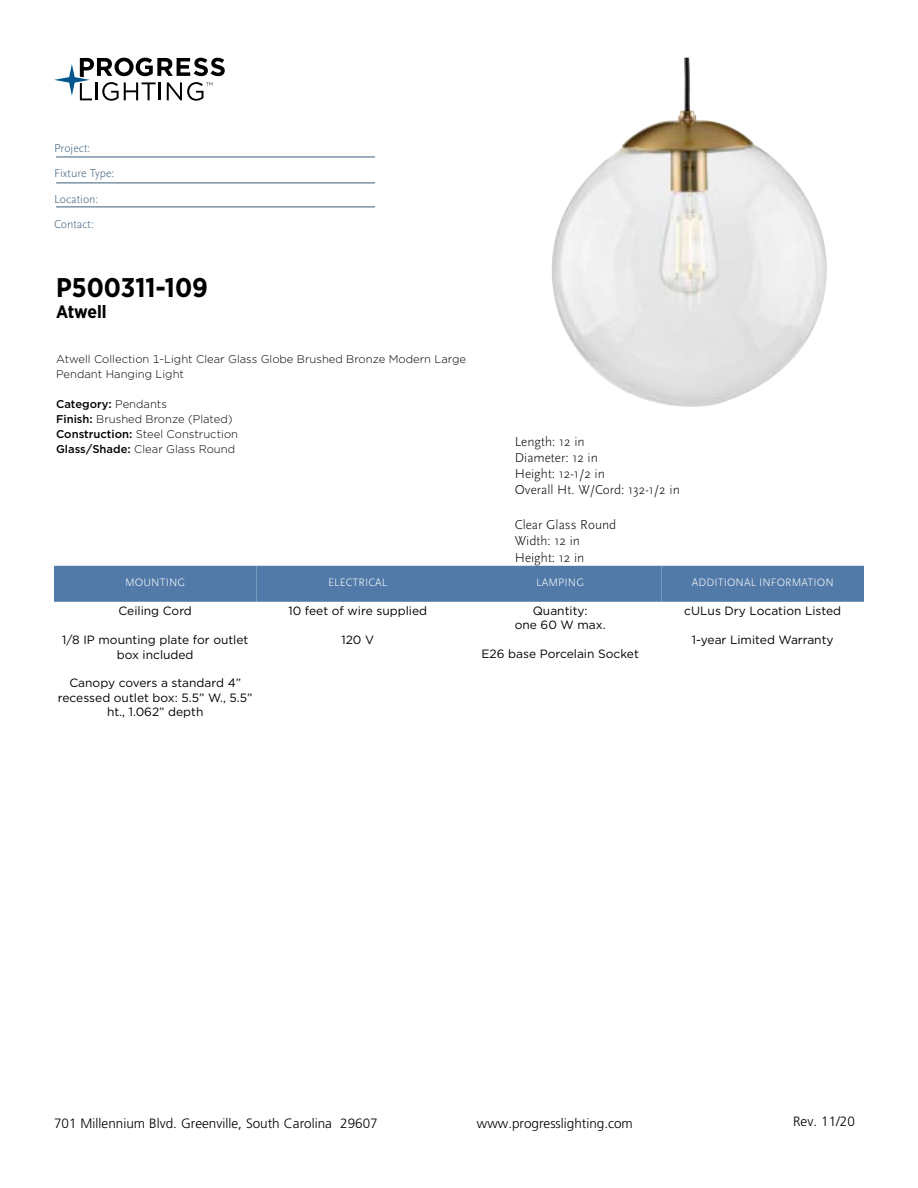
<style>
.page{position:relative;width:918px;height:1188px;background:#fff}
.page>*{position:absolute;margin:0;border:0;box-sizing:border-box;transform-origin:0 0}
.t1{font:700 27px "Gotham Narrow";color:#000}
.t2{font:700 18px "Gotham Narrow";letter-spacing:-.005em;color:#000}
.t3{font:300 13.5px/16.2px "Scala Sans Pro";color:#000}
.t4{font:300 13.5px "Frutiger LT Std";color:#000}
.t5{font:12px/14.4px "Gotham";color:#000;text-align:center}
.t6{font:300 12px/25.5px "Scala Sans Pro";color:#3b5e7b}
.t7{font:300 11.25px/15px "Gotham";color:#000}
.t8{font:300 11.25px "Scala Sans Pro";letter-spacing:.01em;color:#fff}
.s1{font-weight:500}
</style>
<div class="page">
<svg style="left:54px;top:58px;width:171px;height:43px"></svg>
<hr style="left:56px;top:157px;width:319px;height:1px;background:#3b5e7b">
<hr style="left:56px;top:183px;width:319px;height:1px;background:#3b5e7b">
<hr style="left:56px;top:207px;width:319px;height:1px;background:#3b5e7b">
<img style="left:551px;top:58px;width:276px;height:349px">
<div style="left:54px;top:566px;width:202px;height:36px;background:#527aa8"></div>
<div style="left:256px;top:566px;width:203px;height:36px;background:#527aa8"></div>
<div style="left:459px;top:566px;width:203px;height:36px;background:#527aa8"></div>
<div style="left:662px;top:566px;width:202px;height:36px;background:#527aa8"></div>
<p class="t6" style="left:54px;top:135px;width:62px">Project:<br>Fixture Type:<br>Location:<br>Contact:</p>
<h1 class="t1" style="left:56px;top:271px;width:153px">P500311-109</h1>
<h2 class="t2" style="left:56px;top:301px;width:52px">Atwell</h2>
<p class="t7" style="left:56px;top:352px;width:411px">Atwell Collection 1-Light Clear Glass Globe Brushed Bronze Modern Large<br>Pendant Hanging Light</p>
<p class="t7" style="left:56px;top:397px;width:183px"><span class="s1">Category:</span> Pendants<br><span class="s1">Finish:</span> Brushed Bronze (Plated)<br><span class="s1">Construction:</span> Steel Construction<br><span class="s1">Glass/Shade:</span> Clear Glass Round</p>
<p class="t8" style="left:125px;top:576px;width:62px">MOUNTING</p>
<p class="t5" style="left:119px;top:604px;width:75px">Ceiling Cord</p>
<p class="t5" style="left:62px;top:633px;width:188px">1/8 IP mounting plate for outlet box included</p>
<p class="t5" style="left:58px;top:676px;width:196px">Canopy covers a standard 4” recessed outlet box: 5.5” W., 5.5” ht., 1.062” depth</p>
<p class="t8" style="left:328px;top:576px;width:61px">ELECTRICAL</p>
<p class="t5" style="left:288px;top:603px;width:140px">10 feet of wire supplied</p>
<p class="t5" style="left:341px;top:632px;width:34px">120 V</p>
<p class="t3" style="left:515px;top:433px;width:167px">Length: 12 in<br>Diameter: 12 in<br>Height: 12-1/2 in<br>Overall Ht. W/Cord: 132-1/2 in</p>
<p class="t3" style="left:515px;top:517px;width:103px">Clear Glass Round<br>Width: 12 in<br>Height: 12 in</p>
<p class="t8" style="left:536px;top:576px;width:49px">LAMPING</p>
<p class="t5" style="left:515px;top:603px;width:92px">Quantity:<br>one 60 W max.</p>
<p class="t5" style="left:482px;top:646px;width:159px">E26 base Porcelain Socket</p>
<p class="t8" style="left:692px;top:576px;width:143px">ADDITIONAL INFORMATION</p>
<p class="t5" style="left:684px;top:604px;width:159px">cULus Dry Location Listed</p>
<p class="t5" style="left:692px;top:633px;width:143px">1-year Limited Warranty</p>
<p class="t4" style="left:54px;top:1115px;width:325px">701 Millennium Blvd. Greenville, South Carolina 29607</p>
<p class="t4" style="left:477px;top:1115px;width:158px">www.progresslighting.com</p>
<p class="t4" style="left:793px;top:1114px;width:63px">Rev. 11/20</p>
</div>
